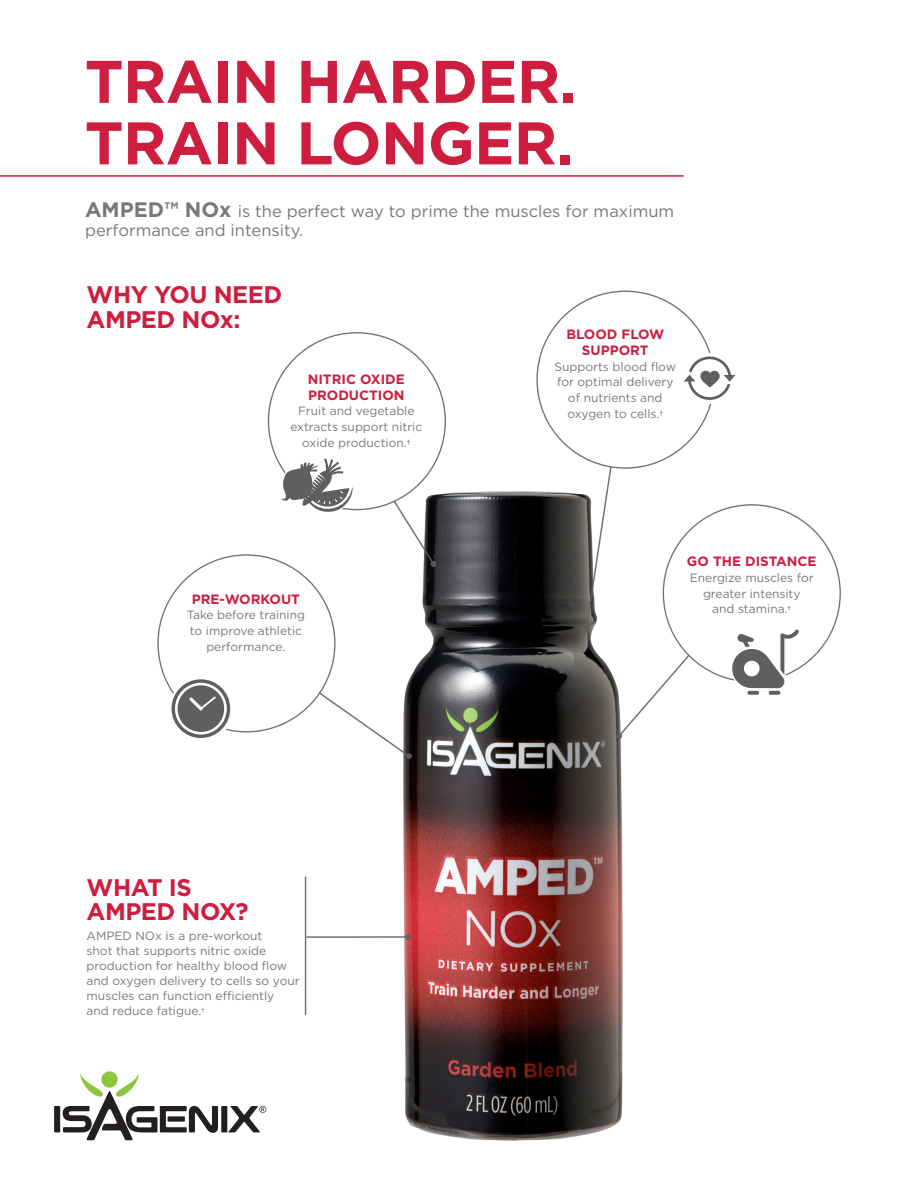
<style>
.page{position:relative;width:918px;height:1188px;background:#fff}
.page>*{position:absolute;margin:0;border:0;box-sizing:border-box;transform-origin:0 0}
.page_header__2_lines{font:700 60px/61.5px "Gotham";letter-spacing:-.01em;color:#cd1e3f}
.why_what_how{font:700 24px/24.6px "Gotham";letter-spacing:-.02em;color:#cd1e3f}
.Product_Name{font:16.5px/19.8px "Gotham";color:#76787b}
.BUBBLE{font:700 13.5px/15.8px "Gotham";color:#cd1e3f}
.BUBBLE-2{font:12px/15.8px "Gotham";color:#76787b;text-align:center}
.why_what_how-2{font:12px/15px "Gotham";color:#76787b}
.s1{font-weight:700;font-size:21px}
.s2{font-family:"Gotham Narrow";font-size:10.5px;color:#5f5f62}
.s3{font-family:"Gotham Narrow";font-size:10.5px}
</style>
<div class="page">
<img style="left:369px;top:468px;width:267px;height:673px">
<hr style="left:0;top:175px;width:684px;height:2px;background:#cd1e3f">
<hr style="left:305px;top:877px;width:1px;height:138px;background:#5f5f62">
<hr style="left:306px;top:936px;width:102px;height:2px;background:#5f5f62">
<svg style="left:405px;top:934px;width:6px;height:6px"></svg>
<div style="left:54px;top:1106px;width:6px;height:26px;background:#231f20;border-radius:2px"></div>
<div style="left:221px;top:1106px;width:6px;height:26px;background:#231f20;border-radius:2px"></div>
<svg style="left:101px;top:1071px;width:17px;height:17px"></svg>
<svg style="left:63px;top:1073px;width:155px;height:67px"></svg>
<svg style="left:228px;top:1106px;width:38px;height:26px"></svg>
<svg style="left:391px;top:498px;width:46px;height:69px"></svg>
<svg style="left:583px;top:464px;width:30px;height:169px"></svg>
<svg style="left:616px;top:653px;width:73px;height:86px"></svg>
<svg style="left:316px;top:690px;width:96px;height:70px"></svg>
<div style="left:268px;top:333px;width:177px;height:177px;background:#fff;border-radius:50%"></div>
<div style="left:158px;top:555px;width:177px;height:177px;background:#fff;border-radius:50%"></div>
<div style="left:537px;top:291px;width:177px;height:177px;background:#fff;border-radius:50%"></div>
<div style="left:663px;top:505px;width:177px;height:177px;background:#fff;border-radius:50%"></div>
<svg style="left:281px;top:458px;width:76px;height:54px"></svg>
<div style="left:747px;top:690px;width:13px;height:5px;background:#5f5f62;border-radius:3px"></div>
<div style="left:746px;top:690px;width:14px;height:6px;border:1px solid #fff;border-radius:3px"></div>
<div style="left:768px;top:690px;width:13px;height:5px;background:#5f5f62;border-radius:3px"></div>
<div style="left:767px;top:690px;width:15px;height:6px;border:1px solid #fff;border-radius:3px"></div>
<svg style="left:730px;top:629px;width:72px;height:60px"></svg>
<svg style="left:172px;top:679px;width:58px;height:59px"></svg>
<svg style="left:684px;top:356px;width:51px;height:44px"></svg>
<p class="page_header__2_lines" style="left:85px;top:51px;width:494px">TRAIN HARDER.<br>TRAIN LONGER.</p>
<p class="Product_Name" style="left:85px;top:201px;width:591px"><span class="s1">AMPED™ NOx</span> is the perfect way to prime the muscles for maximum performance and intensity.</p>
<p class="why_what_how" style="left:87px;top:282px;width:197px">WHY YOU NEED<br>AMPED NOx:</p>
<p class="BUBBLE" style="left:308px;top:371px;width:99px">NITRIC OXIDE<br>PRODUCTION</p>
<p class="BUBBLE-2" style="left:290px;top:403px;width:133px">Fruit and vegetable extracts support nitric oxide production.<span class="s2">†</span></p>
<p class="BUBBLE" style="left:566px;top:326px;width:99px;text-align:center">BLOOD FLOW<br>SUPPORT</p>
<p class="BUBBLE-2" style="left:555px;top:358px;width:123px">Supports blood flow for optimal delivery of nutrients and oxygen to cells.<span class="s2">†</span></p>
<p class="BUBBLE" style="left:192px;top:591px;width:110px">PRE-WORKOUT</p>
<p class="BUBBLE-2" style="left:187px;top:607px;width:120px">Take before training to improve athletic performance.</p>
<p class="BUBBLE" style="left:687px;top:554px;width:131px">GO THE DISTANCE</p>
<p class="BUBBLE-2" style="left:690px;top:570px;width:125px">Energize muscles for greater intensity<br>and stamina.<span class="s2">†</span></p>
<p class="why_what_how" style="left:87px;top:875px;width:163px">WHAT IS<br>AMPED NOX?</p>
<p class="why_what_how-2" style="left:87px;top:928px;width:215px">AMPED NOx is a pre-workout<br>shot that supports nitric oxide production for healthy blood flow and oxygen delivery to cells so your muscles can function efficiently<br>and reduce fatigue.<span class="s3">†</span></p>
</div>
